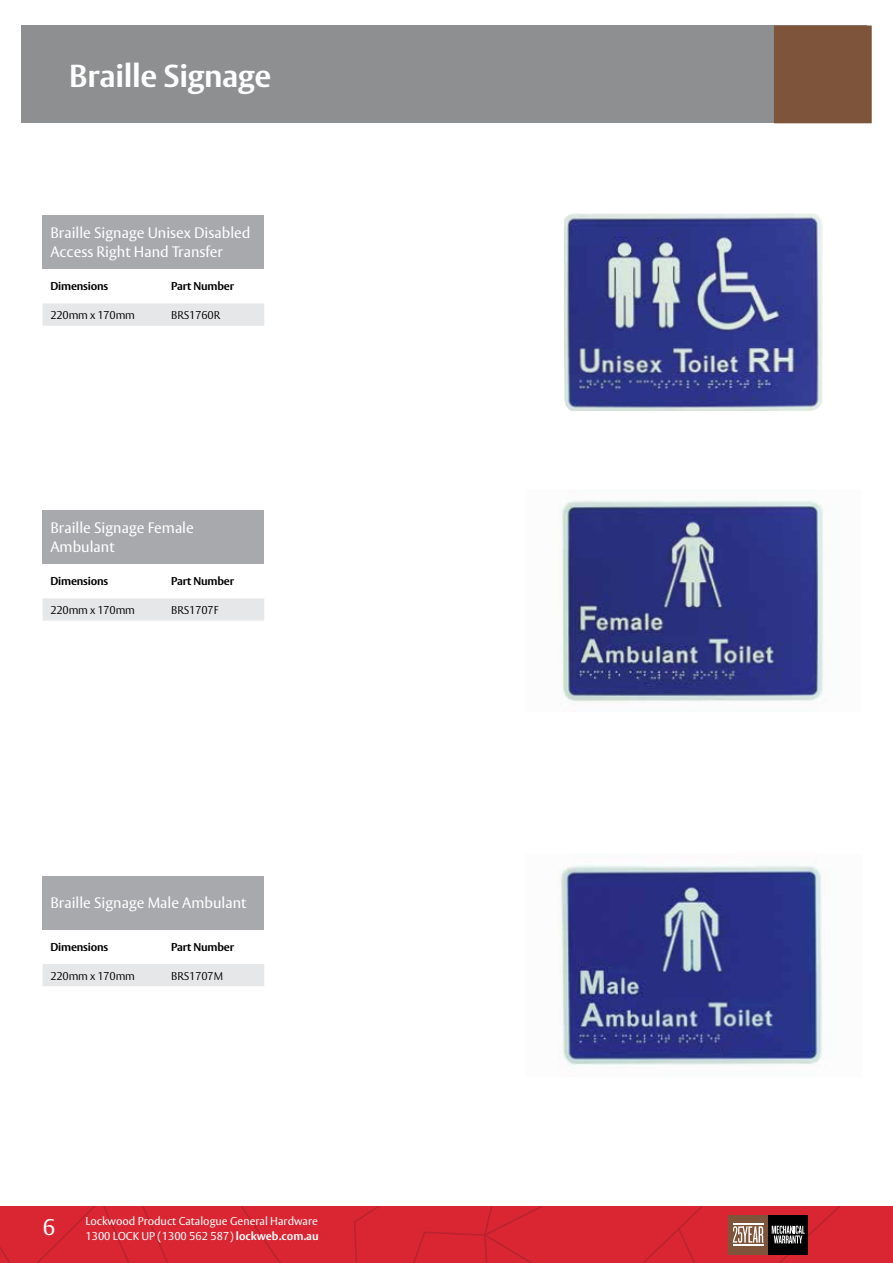
<style>
.page{position:relative;width:893px;height:1263px;background:#fff}
.page>*{position:absolute;margin:0;border:0;box-sizing:border-box;transform-origin:0 0}
.t1{font:700 31.5px "ASSA Vesta";letter-spacing:-.01em;color:#fff}
.t2{font:22.5px "ASSA Vesta";color:#fff}
.t3{font:15px/18.8px "ASSA Vesta";color:#fff}
.t4{font:11.25px/15px "ASSA Vesta";color:#fff}
.t5{font:700 11.25px "ASSA Vesta";letter-spacing:-.015em;color:#000}
.t6{font:300 11.25px "ASSA Vesta";letter-spacing:-.015em;color:#000}
.s1{font-weight:700}
</style>
<div class="page">
<svg style="left:0;top:1206px;width:893px;height:57px;background:#d02832"></svg>
<hr style="left:733px;top:1224px;width:30px;height:1px;background:#fff">
<hr style="left:733px;top:1244px;width:30px;height:1px;background:#fff">
<div style="left:21px;top:26px;width:846px;height:97px;background:#8d8f91"></div>
<div style="left:774px;top:26px;width:98px;height:97px;background:#7e543a"></div>
<img style="left:564px;top:213px;width:259px;height:198px">
<img style="left:560px;top:865px;width:262px;height:201px">
<img style="left:560px;top:500px;width:263px;height:202px">
<div style="left:43px;top:215px;width:221px;height:54px;background:#a7a9ac"></div>
<div style="left:43px;top:303px;width:221px;height:23px;background:#e6e7e8"></div>
<div style="left:43px;top:510px;width:221px;height:53px;background:#a7a9ac"></div>
<div style="left:43px;top:598px;width:221px;height:22px;background:#e6e7e8"></div>
<div style="left:43px;top:876px;width:221px;height:53px;background:#a7a9ac"></div>
<div style="left:43px;top:964px;width:221px;height:22px;background:#e6e7e8"></div>
<h1 class="t1" style="left:69px;top:56px;width:204px">Braille Signage</h1>
<p class="t3" style="left:50px;top:225px;width:202px">Braille Signage Unisex Disabled<br>Access Right Hand Transfer</p>
<p class="t5" style="left:50px;top:280px;width:59px">Dimensions</p>
<p class="t5" style="left:171px;top:280px;width:64px">Part Number</p>
<p class="t6" style="left:50px;top:308px;width:86px">220mm x 170mm</p>
<p class="t6" style="left:171px;top:308px;width:51px">BRS1760R</p>
<p class="t3" style="left:50px;top:519px;width:145px">Braille Signage Female<br>Ambulant</p>
<p class="t5" style="left:50px;top:574px;width:59px">Dimensions</p>
<p class="t5" style="left:171px;top:574px;width:64px">Part Number</p>
<p class="t6" style="left:50px;top:603px;width:86px">220mm x 170mm</p>
<p class="t6" style="left:171px;top:603px;width:49px">BRS1707F</p>
<p class="t3" style="left:50px;top:894px;width:198px">Braille Signage Male Ambulant</p>
<p class="t5" style="left:50px;top:940px;width:59px">Dimensions</p>
<p class="t5" style="left:171px;top:940px;width:64px">Part Number</p>
<p class="t6" style="left:50px;top:969px;width:86px">220mm x 170mm</p>
<p class="t6" style="left:171px;top:969px;width:53px">BRS1707M</p>
<h2 class="t2" style="left:43px;top:1214px;width:14px">6</h2>
<p class="t4" style="left:85px;top:1214px;width:235px">Lockwood Product Catalogue General Hardware<br>1300 LOCK UP (1300 562 587) <span class="s1">lockweb.com.au</span></p>
</div>
